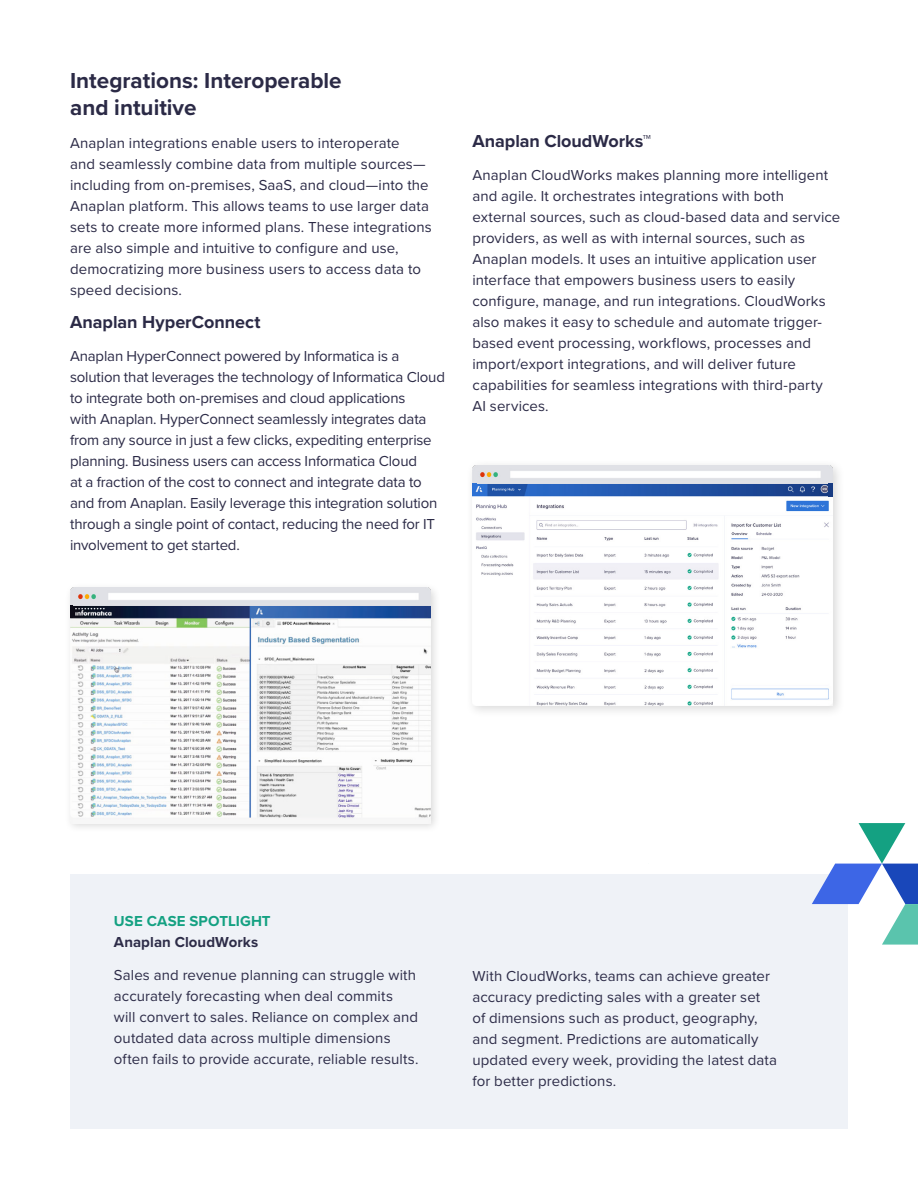
<style>
.page{position:relative;width:918px;height:1188px;background:#fff}
.page>*{position:absolute;margin:0;border:0;box-sizing:border-box;transform-origin:0 0}
.Bullets{font:700 22.5px/27px "Proxima Nova";color:#2b2a46}
.Bullets-2{font:700 18px "Proxima Nova";color:#2b2a46}
.Bullets-3{font:15px/21px "Proxima Nova";letter-spacing:.005em;color:#2b2a46}
.Bullets-4{font:15px/21px "Proxima Nova";letter-spacing:-.015em;color:#2b2a46}
.Bullets-5{font:15px/21px "Proxima Nova";letter-spacing:.005em;color:#2d2c48}
.Bullets-6{font:700 15px/21px "Proxima Nova";letter-spacing:.005em;color:#2d2c48}
.s1{font-family:"Proxima Nova Extrabld";font-weight:400}
.s2{color:#14a182}
</style>
<div class="page">
<div style="left:465px;top:459px;width:380px;height:259px;background:#000;opacity:.15"></div>
<img style="left:472px;top:466px;width:361px;height:240px">
<svg style="left:472px;top:483px;width:5px;height:4px"></svg>
<div style="left:828px;top:483px;width:5px;height:13px;background:#173b82"></div>
<div style="left:70px;top:874px;width:778px;height:255px;background:#eff2f7"></div>
<div style="left:64px;top:582px;width:377px;height:251px;background:#000;opacity:.15"></div>
<img style="left:70px;top:588px;width:360px;height:235px">
<svg style="left:428px;top:605px;width:2px;height:13px"></svg>
<svg style="left:70px;top:605px;width:3px;height:13px"></svg>
<svg style="left:812px;top:823px;width:106px;height:122px"></svg>
<p class="Bullets" style="left:70px;top:66px;width:273px">Integrations: Interoperable and intuitive</p>
<p class="Bullets-3" style="left:70px;top:132px;width:363px">Anaplan integrations enable users to interoperate<br>and seamlessly combine data from multiple sources— including from on-premises, SaaS, and cloud—into the Anaplan platform. This allows teams to use larger data sets to create more informed plans. These integrations are also simple and intuitive to configure and use, democratizing more business users to access data to speed decisions.</p>
<p class="Bullets-2" style="left:70px;top:309px;width:192px">Anaplan HyperConnect</p>
<p class="Bullets-4" style="left:70px;top:345px;width:376px">Anaplan HyperConnect powered by Informatica is a solution that leverages the technology of Informatica Cloud to integrate both on-premises and cloud applications<br>with Anaplan. HyperConnect seamlessly integrates data from any source in just a few clicks, expediting enterprise planning. Business users can access Informatica Cloud<br>at a fraction of the cost to connect and integrate data to and from Anaplan. Easily leverage this integration solution through a single point of contact, reducing the need for IT involvement to get started.</p>
<p class="Bullets-2" style="left:472px;top:128px;width:180px">Anaplan CloudWorks<span class="s1">™</span></p>
<p class="Bullets-3" style="left:472px;top:164px;width:369px">Anaplan CloudWorks makes planning more intelligent and agile. It orchestrates integrations with both external sources, such as cloud-based data and service providers, as well as with internal sources, such as Anaplan models. It uses an intuitive application user interface that empowers business users to easily configure, manage, and run integrations. CloudWorks also makes it easy to schedule and automate trigger&shy;based event processing, workflows, processes and import/export integrations, and will deliver future capabilities for seamless integrations with third-party AI services.</p>
<p class="Bullets-6" style="left:114px;top:911px;width:158px"><span class="s2">USE CASE SPOTLIGHT<br></span>Anaplan CloudWorks</p>
<p class="Bullets-5" style="left:114px;top:964px;width:306px">Sales and revenue planning can struggle with accurately forecasting when deal commits<br>will convert to sales. Reliance on complex and outdated data across multiple dimensions often fails to provide accurate, reliable results.</p>
<p class="Bullets-5" style="left:472px;top:965px;width:306px">With CloudWorks, teams can achieve greater accuracy predicting sales with a greater set<br>of dimensions such as product, geography, and segment. Predictions are automatically updated every week, providing the latest data for better predictions.</p>
</div>
